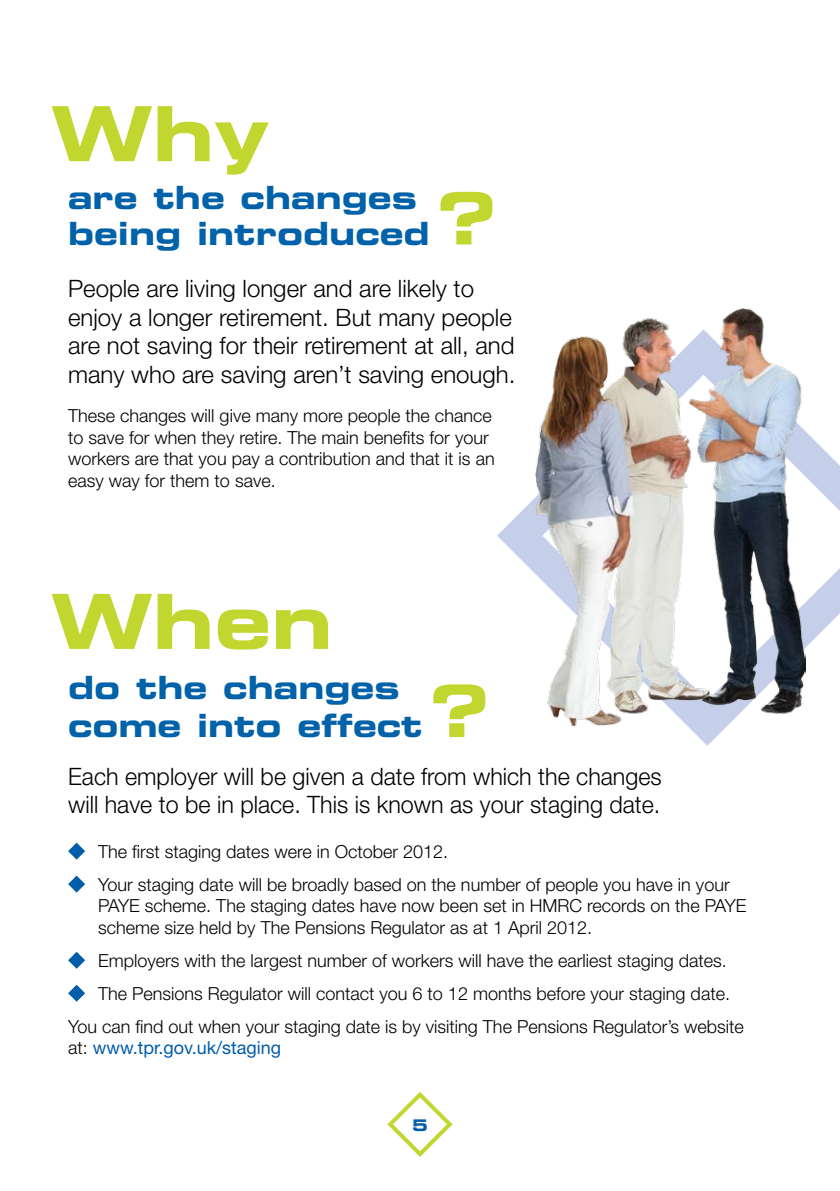
<style>
.page{position:relative;width:840px;height:1191px;background:#fff}
.page>*{position:absolute;margin:0;border:0;box-sizing:border-box;transform-origin:0 0}
.t1{font:76px "Eurostile Bold Extended Two";color:#c1d72f}
.t2{font:72px "Eurostile Bold Extended Two";color:#c1d72f}
.t3{font:32px/38.4px "Eurostile Bold Extended Two";color:#0162a9}
.t4{font:300 24px/28.8px "Helvetica Neue";color:#000}
.t5{font:300 18px/21.6px "Helvetica Neue";color:#000}
.t6{font:18px "Helvetica Neue";color:#005daa}
.t7{font:16px "Eurostile Bold Extended Two";color:#005daa}
.s1{font-weight:300;color:#000}
</style>
<div class="page">
<svg style="left:387px;top:1092px;width:66px;height:65px"></svg>
<svg style="left:497px;top:431px;width:342px;height:315px"></svg>
<svg style="left:68px;top:842px;width:17px;height:17px"></svg>
<svg style="left:68px;top:875px;width:17px;height:17px"></svg>
<svg style="left:68px;top:951px;width:17px;height:17px"></svg>
<svg style="left:68px;top:984px;width:17px;height:17px"></svg>
<img style="left:535px;top:308px;width:270px;height:418px">
<h1 class="t1" style="left:51px;top:80px;width:219px">Why</h1>
<h3 class="t3" style="left:68px;top:178px;width:363px;line-height:36px">are the changes being introduced</h3>
<h2 class="t2" style="left:437px;top:168px;width:60px">?</h2>
<h3 class="t4" style="left:68px;top:273px;width:448px">People are living longer and are likely to enjoy a longer retirement. But many people are not saving for their retirement at all, and many who are saving aren’t saving enough.</h3>
<p class="t5" style="left:68px;top:404px;width:428px">These changes will give many more people the chance to save for when they retire. The main benefits for your workers are that you pay a contribution and that it is an easy way for them to save.</p>
<h1 class="t1" style="left:51px;top:568px;width:283px">When</h1>
<h3 class="t3" style="left:68px;top:667px;width:356px">do the changes come into effect</h3>
<h2 class="t2" style="left:430px;top:660px;width:60px">?</h2>
<h3 class="t4" style="left:68px;top:761px;width:594px">Each employer will be given a date from which the changes will have to be in place. This is known as your staging date.</h3>
<p class="t5" style="left:98px;top:834px;width:632px;line-height:33px">The first staging dates were in October 2012.<br>Your staging date will be broadly based on the number of people you have in your</p>
<p class="t5" style="left:98px;top:894px;width:649px">PAYE scheme. The staging dates have now been set in HMRC records on the PAYE scheme size held by The Pensions Regulator as at 1 April 2012.</p>
<p class="t5" style="left:98px;top:949px;width:630px">Employers with the largest number of workers will have the earliest staging dates.</p>
<p class="t5" style="left:98px;top:982px;width:633px">The Pensions Regulator will contact you 6 to 12 months before your staging date.</p>
<p class="t5" style="left:68px;top:1015px;width:677px">You can find out when your staging date is by visiting The Pensions Regulator’s website</p>
<p class="t6" style="left:68px;top:1037px;width:214px"><span class="s1">at:</span> www.tpr.gov.uk/staging</p>
<p class="t7" style="left:412px;top:1113px;width:17px">5</p>
</div>
